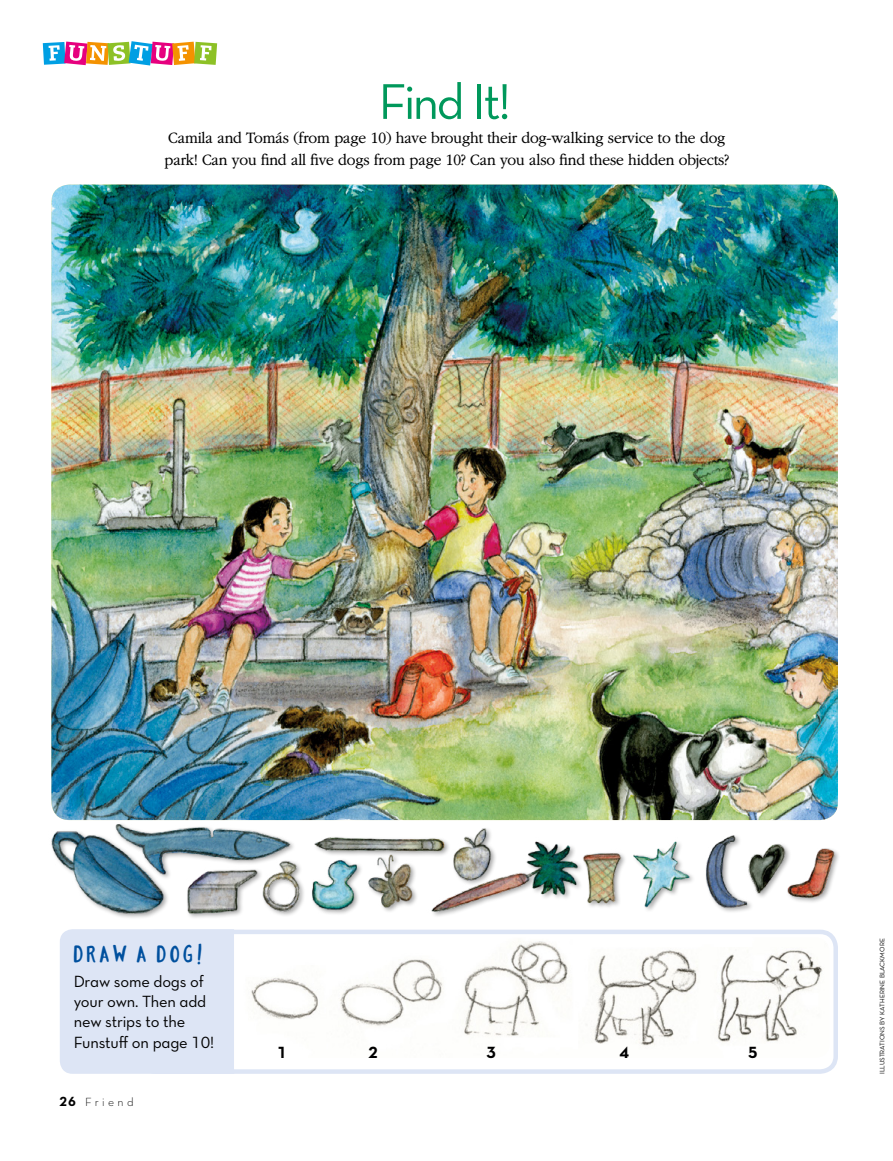
<style>
.page{position:relative;width:893px;height:1161px;background:#fff}
.page>*{position:absolute;margin:0;border:0;box-sizing:border-box;transform-origin:0 0}
.t1{font:51px "Neutralds Lat Book Alt";letter-spacing:-.05em;color:#00985b}
.SIDE_title{font:27px "Toolbox Hunterswood";letter-spacing:.1em;color:#00509e}
.ARTCL_para_first_reg{font:300 16.5px/22.5px "Garamondlds Lat Plus";letter-spacing:-.01em;color:#000;scale:.95 1}
.SIDE_para{font:16.5px/20.2px "Neutralds Lat Book Alt";letter-spacing:-.01em;color:#000}
.DESIGNER{font:700 16.5px "Neutralds Lat";color:#000}
.Folio_L{font:12px "Neutralds Lat Light Alt";letter-spacing:.28em;color:#000}
.t2{font:6.75px "Neutralds Lat Book Alt";color:#000}
.s1{font-family:"Neutralds Lat Bold Alt";font-size:13.5px}
</style>
<div class="page">
<div style="left:138px;top:929px;width:700px;height:145px;border:4px solid #dde5f5;border-radius:16px"></div>
<svg style="left:43px;top:41px;width:174px;height:25px"></svg>
<img style="left:51px;top:185px;width:787px;height:635px">
<img style="left:251px;top:941px;width:572px;height:105px">
<div style="left:60px;top:929px;width:174px;height:145px;background:#dde5f5"></div>
<img style="left:51px;top:820px;width:788px;height:98px">
<p class="t1" style="left:379px;top:63px;width:134px">Find It!</p>
<p class="ARTCL_para_first_reg" style="left:164px;top:126px;width:596px">Camila and Tomás (from page 10) have brought their dog-walking service to the dog park! Can you find all five dogs from page 10? Can you also find these hidden objects?</p>
<p class="SIDE_title" style="left:74px;top:939px;width:131px">DRAW A DOG!</p>
<p class="SIDE_para" style="left:74px;top:971px;width:142px">Draw some dogs of your own. Then add new strips to the<br>Funstuff on page 10!</p>
<p class="Folio_L" style="left:60px;top:1093px;width:76px"><span class="s1">26</span> Friend</p>
<p class="DESIGNER" style="left:277px;top:1039px;width:11px">1</p>
<p class="DESIGNER" style="left:369px;top:1039px;width:11px">2</p>
<p class="DESIGNER" style="left:487px;top:1039px;width:11px">3</p>
<p class="DESIGNER" style="left:619px;top:1039px;width:11px">4</p>
<p class="DESIGNER" style="left:748px;top:1039px;width:11px">5</p>
<p class="t2" style="left:877px;top:1074px;width:137px;rotate:-90deg">ILLUSTRATIONS BY KATHERINE BLACKMORE</p>
</div>
